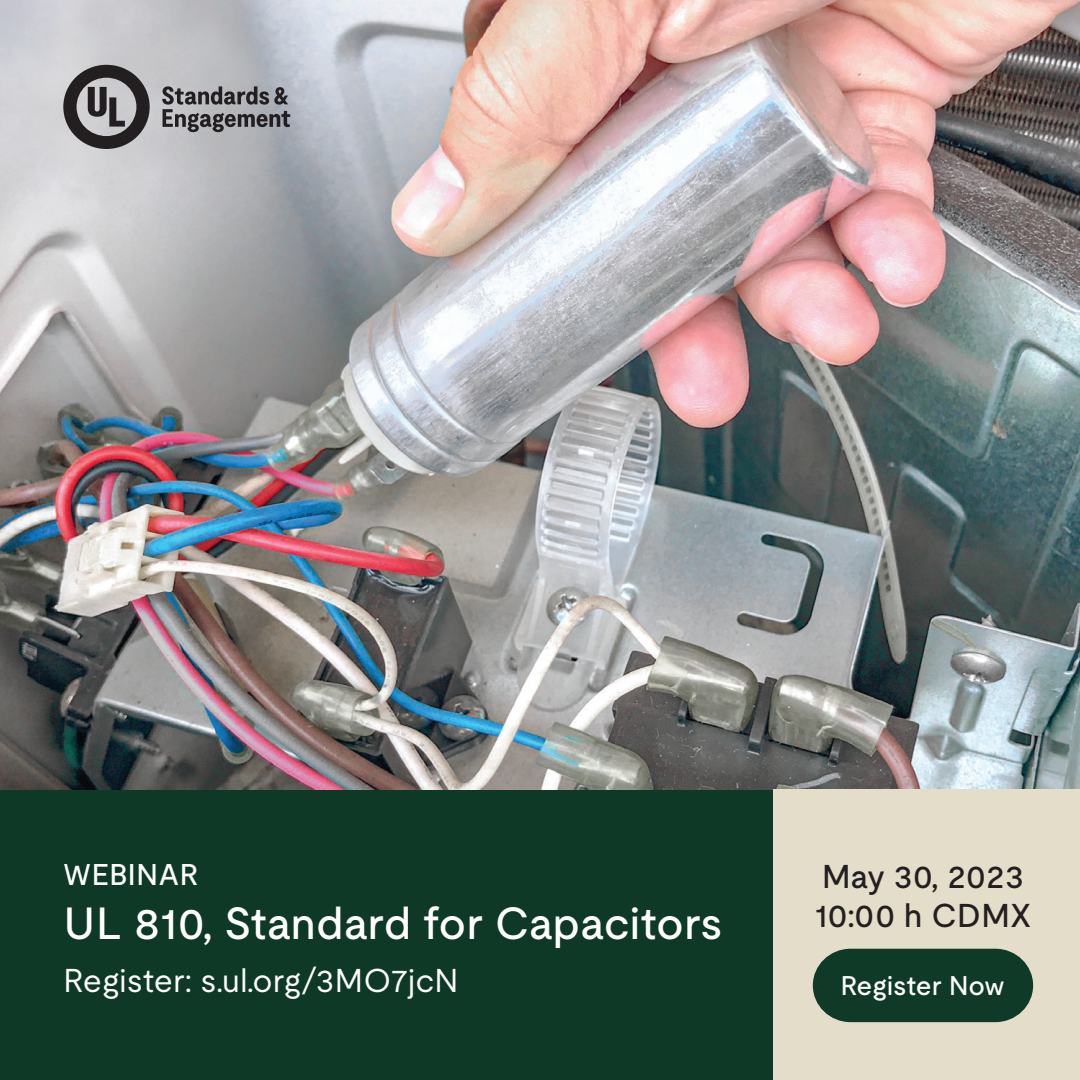
<style>
.page{position:relative;width:1080px;height:1080px;background:#fff}
.page>*{position:absolute;margin:0;border:0;box-sizing:border-box;transform-origin:0 0}
.t1{font:500 45px "UL Moderat";color:#fff}
.t2{font:33px "UL Moderat";letter-spacing:-.005em;color:#fff}
.t3{font:500 33px/39.6px "UL Moderat";color:#231f20}
.t4{font:500 30px "UL Moderat";color:#fff}
.t5{font:500 27px "UL Moderat";letter-spacing:-.01em;color:#fff}
</style>
<div class="page">
<div style="left:0;top:790px;width:774px;height:290px;background:#0e3926"></div>
<img style="left:0;top:0;width:1080px;height:790px">
<div style="left:774px;top:790px;width:306px;height:290px;background:#e4ddc9"></div>
<svg style="left:63px;top:65px;width:227px;height:84px;background:#8f8e92"></svg>
<svg style="left:813px;top:949px;width:220px;height:73px;background:#1e4532"></svg>
<p class="t4" style="left:63px;top:851px;width:137px">WEBINAR</p>
<p class="t1" style="left:63px;top:888px;width:661px">UL 810, Standard for Capacitors</p>
<p class="t2" style="left:63px;top:955px;width:397px">Register: s.ul.org/3MO7jcN</p>
<p class="t3" style="left:814px;top:856px;width:219px">May 30, 2023<br>10:00 h CDMX</p>
<p class="t5" style="left:840px;top:964px;width:166px">Register Now</p>
</div>
